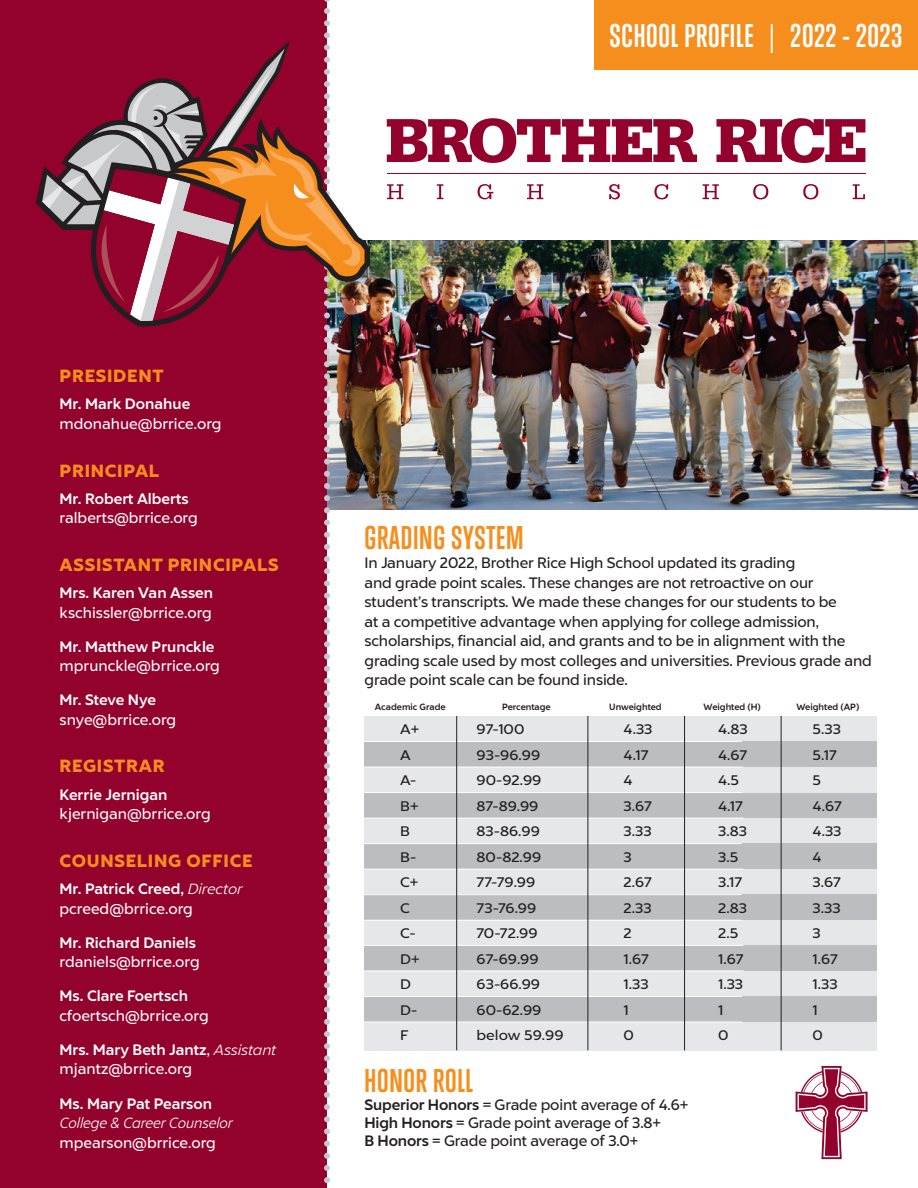
<style>
.page{position:relative;width:918px;height:1188px;background:#fff}
.page>*{position:absolute;margin:0;border:0;box-sizing:border-box;transform-origin:0 0}
.t1{font:700 30px "Trump Gothic West";letter-spacing:.025em;color:#fff}
.t2{font:700 30px "Trump Gothic West";letter-spacing:.025em;color:#f68e1e}
.t3{font:900 18px "Liszt FY";letter-spacing:.04em;color:#f68e1e}
.t4{font:15px/19.5px "Liszt FY";letter-spacing:-.01em;color:#231f20}
.t5{font:15px/19.5px "Liszt FY";color:#fff}
.t6{font:700 15px "Liszt FY";color:#fff}
.t7{font:italic 15px "Liszt FY";color:#fff;scale:.92 1}
.t8{font:13.8px "Liszt FY";color:#231f20;scale:1.09 1}
.t9{font:700 9px "Liszt FY";color:#231f20}
.s1{font-weight:400}
.s2{font-weight:700}
.s3{font-style:italic}
</style>
<div class="page">
<img style="left:360px;top:241px;width:558px;height:269px">
<div style="left:0;top:0;width:326px;height:1188px;background:#93012d"></div>
<svg style="left:387px;top:118px;width:310px;height:45px"></svg>
<svg style="left:716px;top:118px;width:149px;height:45px"></svg>
<hr style="left:387px;top:173px;width:479px;height:1px;background:#93012d">
<svg style="left:387px;top:184px;width:16px;height:15px"></svg>
<svg style="left:437px;top:184px;width:6px;height:15px"></svg>
<svg style="left:478px;top:184px;width:15px;height:15px"></svg>
<svg style="left:527px;top:184px;width:16px;height:15px"></svg>
<svg style="left:609px;top:184px;width:11px;height:15px"></svg>
<svg style="left:654px;top:184px;width:14px;height:15px"></svg>
<svg style="left:703px;top:184px;width:16px;height:15px"></svg>
<svg style="left:753px;top:184px;width:15px;height:15px"></svg>
<svg style="left:803px;top:184px;width:15px;height:15px"></svg>
<svg style="left:853px;top:184px;width:12px;height:15px"></svg>
<div style="left:594px;top:0;width:324px;height:69px;background:#f68e1e"></div>
<svg style="left:36px;top:176px;width:334px;height:112px"></svg>
<svg style="left:360px;top:176px;width:5px;height:139px"></svg>
<svg style="left:42px;top:0;width:318px;height:1188px"></svg>
<div style="left:364px;top:945px;width:514px;height:26px;background:#bcbdc0"></div>
<div style="left:364px;top:1022px;width:514px;height:28px;background:#e6e7e9"></div>
<div style="left:364px;top:971px;width:514px;height:25px;background:#e6e7e9"></div>
<div style="left:364px;top:996px;width:514px;height:26px;background:#bcbdc0"></div>
<hr style="left:361px;top:971px;width:383px;height:1px;background:#fff">
<hr style="left:361px;top:996px;width:381px;height:1px;background:#fff">
<hr style="left:361px;top:1022px;width:381px;height:1px;background:#fff">
<div style="left:364px;top:920px;width:514px;height:25px;background:#e6e7e9"></div>
<div style="left:364px;top:870px;width:514px;height:24px;background:#e6e7e9"></div>
<div style="left:364px;top:894px;width:514px;height:26px;background:#bcbdc0"></div>
<div style="left:364px;top:793px;width:514px;height:25px;background:#bcbdc0"></div>
<div style="left:364px;top:818px;width:514px;height:26px;background:#e6e7e9"></div>
<div style="left:364px;top:844px;width:514px;height:25px;background:#bcbdc0"></div>
<div style="left:364px;top:716px;width:514px;height:25px;background:#e6e7e9"></div>
<div style="left:364px;top:741px;width:514px;height:26px;background:#bcbdc0"></div>
<div style="left:364px;top:767px;width:514px;height:25px;background:#e6e7e9"></div>
<hr style="left:362px;top:741px;width:380px;height:1px;background:#fff">
<hr style="left:360px;top:767px;width:383px;height:1px;background:#fff">
<hr style="left:360px;top:818px;width:383px;height:1px;background:#fff">
<hr style="left:362px;top:843px;width:380px;height:1px;background:#fff">
<hr style="left:361px;top:894px;width:381px;height:1px;background:#fff">
<hr style="left:361px;top:920px;width:381px;height:1px;background:#fff">
<hr style="left:361px;top:945px;width:382px;height:1px;background:#fff">
<hr style="left:456px;top:716px;width:1px;height:334px;background:#231f20">
<hr style="left:588px;top:716px;width:1px;height:334px;background:#231f20">
<hr style="left:684px;top:716px;width:1px;height:334px;background:#231f20">
<hr style="left:781px;top:716px;width:1px;height:334px;background:#231f20">
<svg style="left:796px;top:1066px;width:72px;height:93px"></svg>
<h1 class="t1" style="left:609px;top:17px;width:295px">SCHOOL PROFILE <span class="s1">|</span> 2022 - 2023</h1>
<p class="t3" style="left:60px;top:364px;width:105px">PRESIDENT</p>
<p class="t6" style="left:60px;top:395px;width:132px">Mr. Mark Donahue</p>
<p class="t5" style="left:60px;top:414px;width:163px">mdonahue@brrice.org</p>
<p class="t3" style="left:60px;top:459px;width:101px">PRINCIPAL</p>
<p class="t6" style="left:60px;top:489px;width:131px">Mr. Robert Alberts</p>
<p class="t5" style="left:60px;top:508px;width:140px">ralberts@brrice.org</p>
<p class="t3" style="left:60px;top:553px;width:221px">ASSISTANT PRINCIPALS</p>
<p class="t6" style="left:60px;top:584px;width:155px">Mrs. Karen Van Assen</p>
<p class="t5" style="left:60px;top:603px;width:154px">kschissler@brrice.org</p>
<p class="t6" style="left:60px;top:637px;width:156px">Mr. Matthew Prunckle</p>
<p class="t5" style="left:60px;top:656px;width:162px">mprunckle@brrice.org</p>
<p class="t6" style="left:60px;top:691px;width:98px">Mr. Steve Nye</p>
<p class="t5" style="left:60px;top:710px;width:118px">snye@brrice.org</p>
<p class="t3" style="left:60px;top:755px;width:106px">REGISTRAR</p>
<p class="t6" style="left:60px;top:785px;width:109px">Kerrie Jernigan</p>
<p class="t5" style="left:60px;top:804px;width:153px">kjernigan@brrice.org</p>
<p class="t3" style="left:60px;top:849px;width:194px">COUNSELING OFFICE</p>
<p class="t5" style="left:60px;top:879px;width:184px"><span class="s2">Mr. Patrick Creed,</span> <span class="s3">Director </span>pcreed@brrice.org</p>
<p class="t6" style="left:60px;top:933px;width:138px">Mr. Richard Daniels</p>
<p class="t5" style="left:60px;top:952px;width:142px">rdaniels@brrice.org</p>
<p class="t6" style="left:60px;top:987px;width:130px">Ms. Clare Foertsch</p>
<p class="t5" style="left:60px;top:1006px;width:151px">cfoertsch@brrice.org</p>
<p class="t5" style="left:60px;top:1040px;width:218px"><span class="s2">Mrs. Mary Beth Jantz</span>, <span class="s3">Assistant </span>mjantz@brrice.org</p>
<p class="t6" style="left:60px;top:1094px;width:154px">Ms. Mary Pat Pearson</p>
<p class="t7" style="left:60px;top:1114px;width:189px">College &amp; Career Counselor</p>
<p class="t5" style="left:60px;top:1133px;width:158px">mpearson@brrice.org</p>
<h1 class="t2" style="left:364px;top:519px;width:160px">GRADING SYSTEM</h1>
<p class="t4" style="left:364px;top:553px;width:509px">In January 2022, Brother Rice High School updated its grading<br>and grade point scales. These changes are not retroactive on our student’s transcripts. We made these changes for our students to be<br>at a competitive advantage when applying for college admission, scholarships, financial aid, and grants and to be in alignment with the grading scale used by most colleges and universities. Previous grade and grade point scale can be found inside.</p>
<p class="t9" style="left:375px;top:701px;width:72px">Academic Grade</p>
<p class="t9" style="left:502px;top:701px;width:50px">Percentage</p>
<p class="t9" style="left:609px;top:701px;width:54px">Unweighted</p>
<p class="t9" style="left:704px;top:701px;width:59px">Weighted (H)</p>
<p class="t9" style="left:796px;top:701px;width:64px">Weighted (AP)</p>
<p class="t8" style="left:400px;top:721px;width:19px">A+</p>
<p class="t8" style="left:477px;top:721px;width:45px">97-100</p>
<p class="t8" style="left:624px;top:721px;width:28px">4.33</p>
<p class="t8" style="left:718px;top:721px;width:29px">4.83</p>
<p class="t8" style="left:813px;top:721px;width:28px">5.33</p>
<p class="t8" style="left:400px;top:746px;width:11px">A</p>
<p class="t8" style="left:477px;top:746px;width:60px">93-96.99</p>
<p class="t8" style="left:624px;top:746px;width:24px">4.17</p>
<p class="t8" style="left:718px;top:746px;width:28px">4.67</p>
<p class="t8" style="left:813px;top:746px;width:24px">5.17</p>
<p class="t8" style="left:400px;top:772px;width:17px">A-</p>
<p class="t8" style="left:477px;top:772px;width:61px">90-92.99</p>
<p class="t8" style="left:624px;top:772px;width:10px">4</p>
<p class="t8" style="left:718px;top:772px;width:21px">4.5</p>
<p class="t8" style="left:813px;top:772px;width:9px">5</p>
<p class="t8" style="left:400px;top:798px;width:18px">B+</p>
<p class="t8" style="left:477px;top:798px;width:58px">87-89.99</p>
<p class="t8" style="left:624px;top:798px;width:28px">3.67</p>
<p class="t8" style="left:718px;top:798px;width:24px">4.17</p>
<p class="t8" style="left:813px;top:798px;width:28px">4.67</p>
<p class="t8" style="left:400px;top:823px;width:11px">B</p>
<p class="t8" style="left:477px;top:823px;width:60px">83-86.99</p>
<p class="t8" style="left:624px;top:823px;width:27px">3.33</p>
<p class="t8" style="left:718px;top:823px;width:28px">3.83</p>
<p class="t8" style="left:813px;top:823px;width:28px">4.33</p>
<p class="t8" style="left:400px;top:849px;width:16px">B-</p>
<p class="t8" style="left:477px;top:849px;width:61px">80-82.99</p>
<p class="t8" style="left:624px;top:849px;width:9px">3</p>
<p class="t8" style="left:718px;top:849px;width:20px">3.5</p>
<p class="t8" style="left:813px;top:849px;width:10px">4</p>
<p class="t8" style="left:400px;top:874px;width:18px">C+</p>
<p class="t8" style="left:477px;top:874px;width:55px">77-79.99</p>
<p class="t8" style="left:624px;top:874px;width:28px">2.67</p>
<p class="t8" style="left:718px;top:874px;width:24px">3.17</p>
<p class="t8" style="left:813px;top:874px;width:28px">3.67</p>
<p class="t8" style="left:400px;top:900px;width:10px">C</p>
<p class="t8" style="left:477px;top:900px;width:56px">73-76.99</p>
<p class="t8" style="left:624px;top:900px;width:27px">2.33</p>
<p class="t8" style="left:718px;top:900px;width:28px">2.83</p>
<p class="t8" style="left:813px;top:900px;width:27px">3.33</p>
<p class="t8" style="left:400px;top:925px;width:16px">C-</p>
<p class="t8" style="left:477px;top:925px;width:57px">70-72.99</p>
<p class="t8" style="left:624px;top:925px;width:9px">2</p>
<p class="t8" style="left:718px;top:925px;width:20px">2.5</p>
<p class="t8" style="left:813px;top:925px;width:9px">3</p>
<p class="t8" style="left:400px;top:951px;width:19px">D+</p>
<p class="t8" style="left:477px;top:951px;width:58px">67-69.99</p>
<p class="t8" style="left:624px;top:951px;width:25px">1.67</p>
<p class="t8" style="left:718px;top:951px;width:25px">1.67</p>
<p class="t8" style="left:813px;top:951px;width:25px">1.67</p>
<p class="t8" style="left:400px;top:976px;width:12px">D</p>
<p class="t8" style="left:477px;top:976px;width:60px">63-66.99</p>
<p class="t8" style="left:624px;top:976px;width:25px">1.33</p>
<p class="t8" style="left:718px;top:976px;width:25px">1.33</p>
<p class="t8" style="left:813px;top:976px;width:25px">1.33</p>
<p class="t8" style="left:400px;top:1002px;width:17px">D-</p>
<p class="t8" style="left:477px;top:1002px;width:61px">60-62.99</p>
<p class="t8" style="left:624px;top:1002px;width:6px">1</p>
<p class="t8" style="left:718px;top:1002px;width:6px">1</p>
<p class="t8" style="left:813px;top:1002px;width:6px">1</p>
<p class="t8" style="left:400px;top:1027px;width:9px">F</p>
<p class="t8" style="left:477px;top:1027px;width:81px">below 59.99</p>
<p class="t8" style="left:624px;top:1027px;width:11px">0</p>
<p class="t8" style="left:718px;top:1027px;width:11px">0</p>
<p class="t8" style="left:813px;top:1027px;width:11px">0</p>
<h1 class="t2" style="left:364px;top:1063px;width:110px">HONOR ROLL</h1>
<p class="t4" style="left:364px;top:1096px;width:325px;line-height:18px"><span class="s2">Superior Honors</span> = Grade point average of 4.6+<br><span class="s2">High Honors</span> = Grade point average of 3.8+<br><span class="s2">B Honors</span> = Grade point average of 3.0+</p>
</div>
